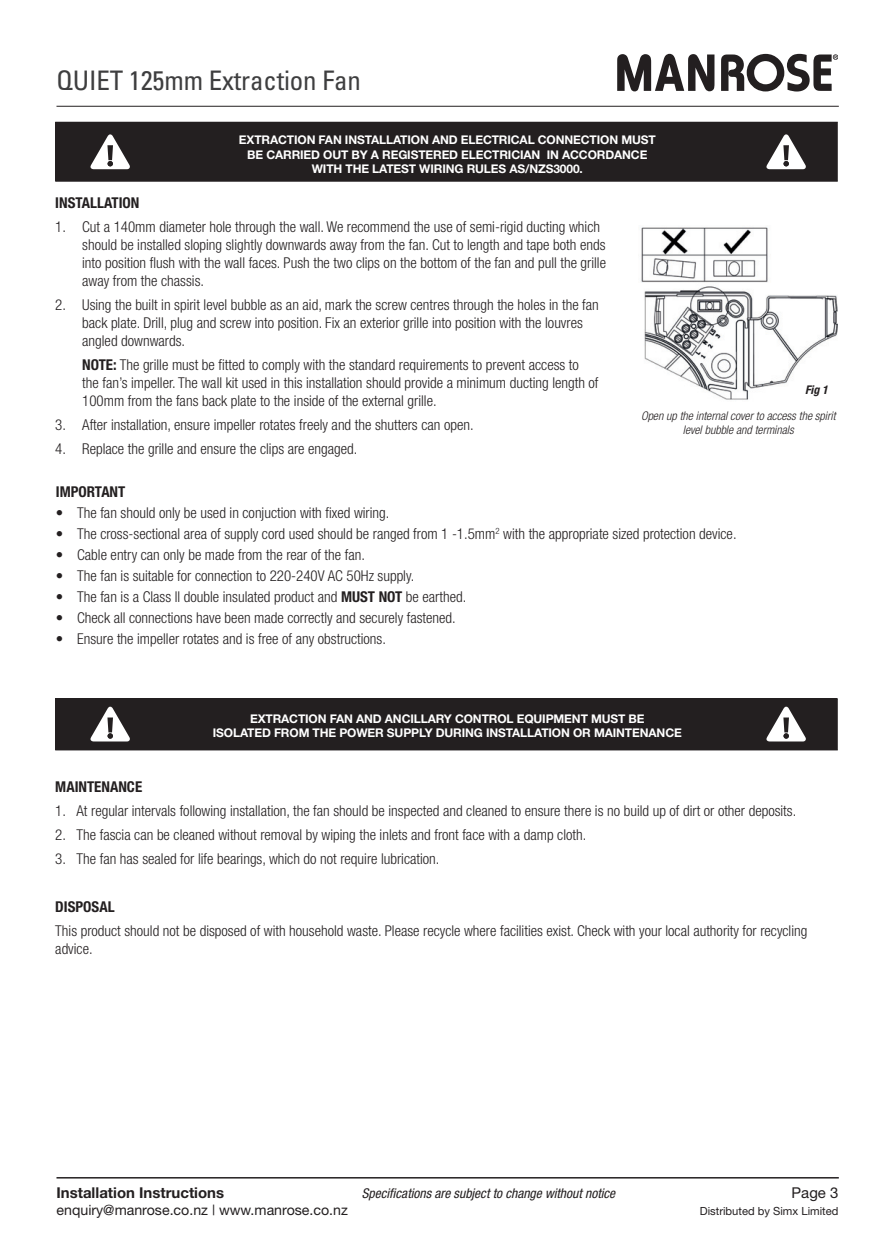
<style>
.page{position:relative;width:893px;height:1259px;background:#fff}
.page>*{position:absolute;margin:0;border:0;box-sizing:border-box;transform-origin:0 0}
.t1{font:condensed 27px "Univers";letter-spacing:-.005em;color:#3e3e3f}
.t2{font:300 condensed 15px/18px "Helvetica Neue";color:#231f20}
.t3{font:700 condensed 15px "Helvetica Neue";color:#231f20}
.t4{font:700 15px "Helvetica Neue";color:#231f20}
.t5{font:15px "Helvetica Neue";color:#231f20}
.t6{font:14.1px "Helvetica Neue";color:#231f20}
.t7{font:italic condensed 13.5px "Helvetica Neue";color:#231f20}
.t8{font:700 12px/14.4px "Helvetica Neue";letter-spacing:-.01em;color:#fff;text-align:center}
.t9{font:italic 300 condensed 12px/14.4px "Helvetica Neue";color:#231f20;text-align:center}
.t10{font:italic 700 condensed 12px "Helvetica Neue";color:#231f20}
.t11{font:11.1px "Helvetica Neue";color:#231f20}
.s1{font-weight:700}
</style>
<div class="page">
<hr style="left:56px;top:1177px;width:783px;height:1px;background:#231f20">
<hr style="left:56px;top:106px;width:783px;height:1px;background:#231f20">
<svg style="left:617px;top:54px;width:97px;height:37px"></svg>
<svg style="left:721px;top:54px;width:117px;height:37px"></svg>
<img style="left:641px;top:227px;width:197px;height:173px">
<div style="left:56px;top:122px;width:781px;height:59px;background:#231f20"></div>
<div style="left:55px;top:122px;width:783px;height:60px;border:1px solid #231f20"></div>
<svg style="left:90px;top:134px;width:40px;height:35px"></svg>
<svg style="left:766px;top:134px;width:40px;height:35px"></svg>
<div style="left:56px;top:699px;width:781px;height:51px;background:#231f20"></div>
<div style="left:55px;top:698px;width:783px;height:52px;border:1px solid #231f20"></div>
<svg style="left:90px;top:706px;width:40px;height:35px"></svg>
<svg style="left:766px;top:706px;width:40px;height:35px"></svg>
<h1 class="t1" style="left:56px;top:71px;width:306px">QUIET 125mm Extraction Fan</h1>
<p class="t8" style="left:239px;top:134px;width:418px">EXTRACTION FAN INSTALLATION AND ELECTRICAL CONNECTION MUST<br>BE CARRIED OUT BY A REGISTERED ELECTRICIAN IN ACCORDANCE<br>WITH THE LATEST WIRING RULES AS/NZS3000.</p>
<p class="t3" style="left:55px;top:197px;width:86px">INSTALLATION</p>
<p class="t2" style="left:82px;top:219px;width:525px;text-indent:-27px">1. Cut a 140mm diameter hole through the wall. We recommend the use of semi-rigid ducting which should be installed sloping slightly downwards away from the fan. Cut to length and tape both ends into position flush with the wall faces. Push the two clips on the bottom of the fan and pull the grille away from the chassis.</p>
<p class="t2" style="left:82px;top:297px;width:518px;text-indent:-27px">2. Using the built in spirit level bubble as an aid, mark the screw centres through the holes in the fan back plate. Drill, plug and screw into position. Fix an exterior grille into position with the louvres angled downwards.</p>
<p class="t2" style="left:82px;top:357px;width:518px"><span class="s1">NOTE:</span> The grille must be fitted to comply with the standard requirements to prevent access to the fan’s impeller. The wall kit used in this installation should provide a minimum ducting length of<br>100mm from the fans back plate to the inside of the external grille.</p>
<p class="t2" style="left:55px;top:417px;width:420px">3. After installation, ensure impeller rotates freely and the shutters can open.</p>
<p class="t2" style="left:55px;top:440px;width:304px">4. Replace the grille and ensure the clips are engaged.</p>
<p class="t10" style="left:805px;top:385px;width:24px">Fig 1</p>
<p class="t9" style="left:641px;top:410px;width:196px">Open up the internal cover to access the spirit level bubble and terminals</p>
<p class="t3" style="left:56px;top:486px;width:71px">IMPORTANT</p>
<p class="t2" style="left:56px;top:505px;width:335px">• The fan should only be used in conjuction with fixed wiring.</p>
<p class="t2" style="left:56px;top:526px;width:682px">• The cross-sectional area of supply cord used should be ranged from 1 -1.5mm<sup>2</sup> with the appropriate sized protection device.</p>
<p class="t2" style="left:56px;top:547px;width:311px">• Cable entry can only be made from the rear of the fan.</p>
<p class="t2" style="left:56px;top:567px;width:360px">• The fan is suitable for connection to 220-240V AC 50Hz supply.</p>
<p class="t2" style="left:56px;top:588px;width:412px">• The fan is a Class ll double insulated product and <span class="s1">MUST NOT</span> be earthed.</p>
<p class="t2" style="left:56px;top:609px;width:401px">• Check all connections have been made correctly and securely fastened.</p>
<p class="t2" style="left:56px;top:630px;width:332px">• Ensure the impeller rotates and is free of any obstructions.</p>
<p class="t8" style="left:213px;top:712px;width:470px">EXTRACTION FAN AND ANCILLARY CONTROL EQUIPMENT MUST BE<br>ISOLATED FROM THE POWER SUPPLY DURING INSTALLATION OR MAINTENANCE</p>
<p class="t3" style="left:55px;top:781px;width:88px">MAINTENANCE</p>
<p class="t2" style="left:55px;top:803px;width:742px">1. At regular intervals following installation, the fan should be inspected and cleaned to ensure there is no build up of dirt or other deposits.</p>
<p class="t2" style="left:55px;top:827px;width:532px">2. The fascia can be cleaned without removal by wiping the inlets and front face with a damp cloth.</p>
<p class="t2" style="left:55px;top:851px;width:386px">3. The fan has sealed for life bearings, which do not require lubrication.</p>
<p class="t3" style="left:55px;top:901px;width:61px">DISPOSAL</p>
<p class="t2" style="left:55px;top:923px;width:754px">This product should not be disposed of with household waste. Please recycle where facilities exist. Check with your local authority for recycling advice.</p>
<p class="t4" style="left:56px;top:1187px;width:169px">Installation Instructions</p>
<p class="t7" style="left:362px;top:1188px;width:255px">Specifications are subject to change without notice</p>
<p class="t5" style="left:792px;top:1187px;width:48px">Page 3</p>
<p class="t6" style="left:56px;top:1205px;width:293px">enquiry@manrose.co.nz | www.manrose.co.nz</p>
<p class="t11" style="left:700px;top:1207px;width:140px">Distributed by Simx Limited</p>
</div>
